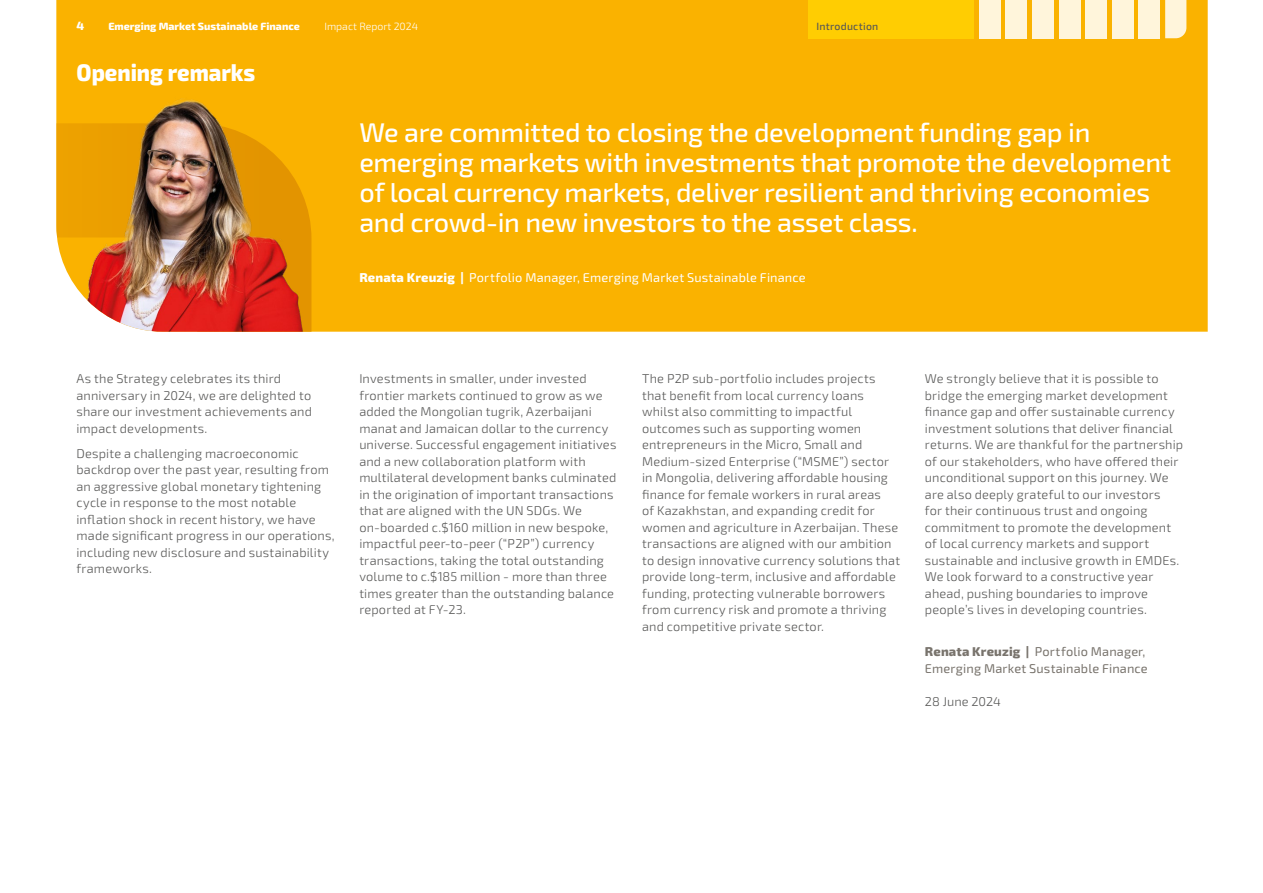
<style>
.page{position:relative;width:1263px;height:893px;background:#fff}
.page>*{position:absolute;margin:0;border:0;box-sizing:border-box;transform-origin:0 0}
.t1{font:500 27px/30px "Exo 2";letter-spacing:-.01em;color:#fff}
.t2{font:800 24px "Exo 2";color:#fff;scale:.9 1}
.t3{font:300 12.75px/16.5px "Exo 2";letter-spacing:.015em;color:#575756}
.t4{font:12.75px/16.5px "Exo 2";letter-spacing:.01em;color:#78736c}
.t5{font:12.75px "Exo 2";letter-spacing:.01em;color:#fff}
.t6{font:800 12px "Exo 2";color:#fff}
.t7{font:800 10.5px "Exo 2";color:#fff}
.t8{font:300 10.5px "Exo 2";color:#fff}
.t9{font:500 10.5px "Exo 2";letter-spacing:.02em;color:#575756}
.s1{font-weight:800}
</style>
<div class="page">
<div style="left:56px;top:0;width:1152px;height:332px;background:#fab200"></div>
<img style="left:56px;top:81px;width:282px;height:251px">
<svg style="left:1165px;top:0;width:21px;height:38px"></svg>
<div style="left:1138px;top:0;width:22px;height:38px;background:#fff5db"></div>
<div style="left:1112px;top:0;width:21px;height:38px;background:#fff5db"></div>
<div style="left:1085px;top:0;width:22px;height:38px;background:#fff5db"></div>
<div style="left:1059px;top:0;width:21px;height:38px;background:#fff5db"></div>
<div style="left:1032px;top:0;width:21px;height:38px;background:#fff5db"></div>
<div style="left:1006px;top:0;width:21px;height:38px;background:#fff5db"></div>
<div style="left:979px;top:0;width:21px;height:38px;background:#fff5db"></div>
<div style="left:808px;top:0;width:166px;height:38px;background:#ffcd02"></div>
<p class="t6" style="left:77px;top:16px;width:9px">4</p>
<p class="t9" style="left:816px;top:19px;width:63px">Introduction</p>
<h2 class="t2" style="left:77px;top:54px;width:200px">Opening remarks</h2>
<p class="t7" style="left:108px;top:18px;width:193px">Emerging Market Sustainable Finance</p>
<p class="t8" style="left:324px;top:19px;width:95px">Impact Report 2024</p>
<p class="t1" style="left:359px;top:116px;width:813px">We are committed to closing the development funding gap in emerging markets with investments that promote the development of local currency markets, deliver resilient and thriving economies and crowd-in new investors to the asset class.</p>
<p class="t5" style="left:359px;top:269px;width:448px"><span class="s1">Renata Kreuzig |</span> Portfolio Manager, Emerging Market Sustainable Finance</p>
<p class="t3" style="left:77px;top:370px;width:237px">As the Strategy celebrates its third anniversary in 2024, we are delighted to share our investment achievements and impact developments.</p>
<p class="t3" style="left:77px;top:444px;width:259px">Despite a challenging macroeconomic backdrop over the past year, resulting from an aggressive global monetary tightening cycle in response to the most notable inflation shock in recent history, we have made significant progress in our operations, including new disclosure and sustainability frameworks.</p>
<p class="t3" style="left:359px;top:370px;width:259px">Investments in smaller, under invested frontier markets continued to grow as we added the Mongolian tugrik, Azerbaijani manat and Jamaican dollar to the currency universe. Successful engagement initiatives and a new collaboration platform with multilateral development banks culminated in the origination of important transactions that are aligned with the UN SDGs. We on-boarded c.$160 million in new bespoke, impactful peer-to-peer (“P2P”) currency transactions, taking the total outstanding volume to c.$185 million - more than three times greater than the outstanding balance reported at FY-23.</p>
<p class="t3" style="left:642px;top:370px;width:260px">The P2P sub-portfolio includes projects that benefit from local currency loans whilst also committing to impactful outcomes such as supporting women entrepreneurs in the Micro, Small and Medium-sized Enterprise (“MSME”) sector in Mongolia, delivering affordable housing finance for female workers in rural areas<br>of Kazakhstan, and expanding credit for women and agriculture in Azerbaijan. These transactions are aligned with our ambition to design innovative currency solutions that provide long-term, inclusive and affordable funding, protecting vulnerable borrowers from currency risk and promote a thriving and competitive private sector.</p>
<p class="t3" style="left:925px;top:370px;width:260px">We strongly believe that it is possible to bridge the emerging market development finance gap and offer sustainable currency investment solutions that deliver financial returns. We are thankful for the partnership of our stakeholders, who have offered their unconditional support on this journey. We are also deeply grateful to our investors<br>for their continuous trust and ongoing commitment to promote the development of local currency markets and support sustainable and inclusive growth in EMDEs.<br>We look forward to a constructive year ahead, pushing boundaries to improve people’s lives in developing countries.</p>
<p class="t4" style="left:925px;top:643px;width:224px"><span class="s1">Renata Kreuzig |</span> Portfolio Manager,<br>Emerging Market Sustainable Finance</p>
<p class="t3" style="left:925px;top:693px;width:78px">28 June 2024</p>
</div>
